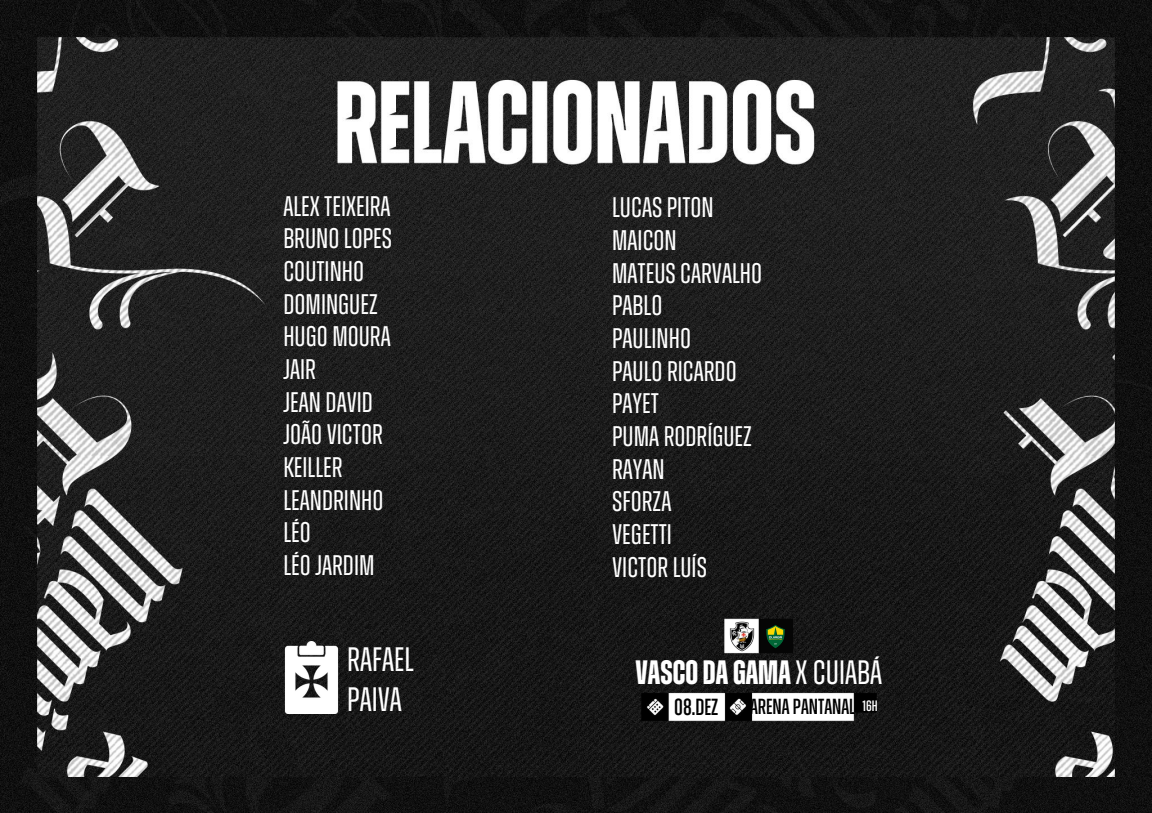
<style>
.page{position:relative;width:1152px;height:813px;background:#fff}
.page>*{position:absolute;margin:0;border:0;box-sizing:border-box;transform-origin:0 0}
.t1{font:33.83px/40.5px "Zuume Cut";color:#fff}
.t2{font:700 33.75px "Zuume Cut";color:#fff}
.t3{font:28.28px/32.6px "Zuume Cut";color:#fff}
.t4{font:500 23.25px "Zuume Cut";color:#000}
.t5{font:500 21.75px "Zuume Cut";color:#000}
.s1{font-weight:400}
.s2{font-size:15px;color:#fff}
</style>
<div class="page">
<img style="left:0;top:0;width:1152px;height:812px">
<img style="left:626px;top:617px;width:265px;height:109px">
<img style="left:723px;top:617px;width:38px;height:38px">
<img style="left:283px;top:641px;width:56px;height:72px">
<img style="left:764px;top:623px;width:23px;height:26px">
<p class="t3" style="left:283px;top:191px;width:110px">ALEX TEIXEIRA<br>BRUNO LOPES<br>COUTINHO<br>DOMINGUEZ<br>HUGO MOURA<br>JAIR<br>JEAN DAVID<br>JOÃO VICTOR<br>KEILLER<br>LEANDRINHO<br>LÉO<br>LÉO JARDIM</p>
<p class="t3" style="left:612px;top:192px;width:152px">LUCAS PITON<br>MAICON<br>MATEUS CARVALHO<br>PABLO<br>PAULINHO<br>PAULO RICARDO<br>PAYET<br>PUMA RODRÍGUEZ<br>RAYAN<br>SFORZA<br>VEGETTI<br>VICTOR LUÍS</p>
<p class="t1" style="left:347px;top:640px;width:68px">RAFAEL<br>PAIVA</p>
<p class="t2" style="left:636px;top:657px;width:248px">VASCODAGAMA<span class="s1">X CUIABÁ</span></p>
<p class="t4" style="left:674px;top:696px;width:46px">08.DEZ</p>
<p class="t5" style="left:750px;top:696px;width:129px">ARENAPANTANAL <span class="s2">16H</span></p>
</div>
